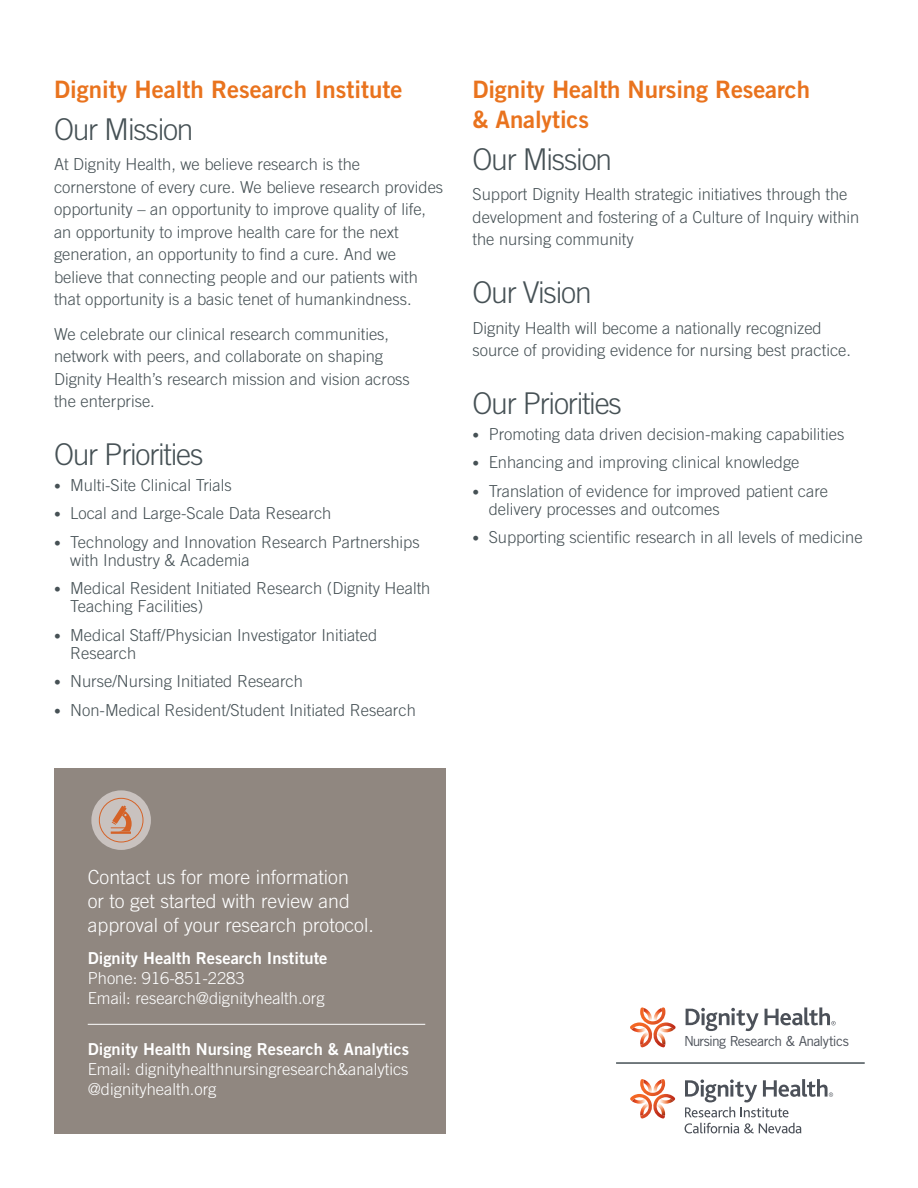
<style>
.page{position:relative;width:918px;height:1188px;background:#fff}
.page>*{position:absolute;margin:0;border:0;box-sizing:border-box;transform-origin:0 0}
.t1{font:300 30px "Trade Gothic LT Std";letter-spacing:-.04em;color:#465155}
.t2{font:24px/30px "Trade Gothic LT Std Bd 2";letter-spacing:-.005em;color:#e9731e}
.t3{font:300 19.5px/24px "Trade Gothic LT Std";color:#fff}
.t4{font:300 16.5px/22.5px "Trade Gothic LT Std";color:#465155}
.t5{font:300 16.5px/19.8px "Trade Gothic LT Std";color:#fff}
.t6{font:16.5px "Trade Gothic LT Std Bd 2";color:#fff}
.t7{font:13.95px "Trade Gothic LT Pro";letter-spacing:-.05em;color:#4c5159}
.s1{font-size:13.5px}
</style>
<div class="page">
<div style="left:54px;top:769px;width:392px;height:365px;background:#908780"></div>
<hr style="left:88px;top:1024px;width:337px;height:1px;background:#fff">
<div style="left:91px;top:791px;width:60px;height:59px;background:#c9c2bf;border-radius:50%"></div>
<div style="left:99px;top:798px;width:44px;height:44px;border:1px solid #d56227;border-radius:50%"></div>
<hr style="left:111px;top:832px;width:20px;height:2px;background:#d56227">
<svg style="left:111px;top:805px;width:21px;height:27px"></svg>
<svg style="left:630px;top:1079px;width:45px;height:40px"></svg>
<svg style="left:685px;top:1123px;width:116px;height:10px"></svg>
<svg style="left:685px;top:1079px;width:148px;height:38px"></svg>
<hr style="left:616px;top:1062px;width:249px;height:2px;background:#465155">
<svg style="left:630px;top:1007px;width:46px;height:41px"></svg>
<img style="left:658px;top:1030px;width:16px;height:2px">
<img style="left:658px;top:1027px;width:16px;height:3px">
<svg style="left:686px;top:1008px;width:73px;height:23px"></svg>
<svg style="left:765px;top:1007px;width:71px;height:18px"></svg>
<h2 class="t2" style="left:54px;top:74px;width:350px">Dignity Health Research Institute</h2>
<h1 class="t1" style="left:54px;top:111px;width:141px">Our Mission</h1>
<p class="t4" style="left:54px;top:153px;width:391px">At Dignity Health, we believe research is the cornerstone of every cure. We believe research provides opportunity – an opportunity to improve quality of life, an opportunity to improve health care for the next generation, an opportunity to find a cure. And we believe that connecting people and our patients with that opportunity is a basic tenet of humankindness.</p>
<p class="t4" style="left:54px;top:323px;width:357px">We celebrate our clinical research communities, network with peers, and collaborate on shaping Dignity Health’s research mission and vision across the enterprise.</p>
<h1 class="t1" style="left:54px;top:436px;width:151px">Our Priorities</h1>
<p class="t4" style="left:54px;top:474px;width:179px"><span class="s1">•</span> Multi-Site Clinical Trials</p>
<p class="t4" style="left:54px;top:502px;width:279px"><span class="s1">•</span> Local and Large-Scale Data Research</p>
<p class="t4" style="left:70px;top:533px;width:351px;line-height:17.9px;text-indent:-16px"><span class="s1">•</span> Technology and Innovation Research Partnerships with Industry &amp; Academia</p>
<p class="t4" style="left:70px;top:579px;width:362px;line-height:17.9px;text-indent:-16px"><span class="s1">•</span> Medical Resident Initiated Research (Dignity Health<br>Teaching Facilities)</p>
<p class="t4" style="left:70px;top:626px;width:309px;line-height:17.9px;text-indent:-16px"><span class="s1">•</span> Medical Staff/Physician Investigator Initiated<br>Research</p>
<p class="t4" style="left:54px;top:670px;width:251px"><span class="s1">•</span> Nurse/Nursing Initiated Research</p>
<p class="t4" style="left:54px;top:699px;width:363px"><span class="s1">•</span> Non-Medical Resident/Student Initiated Research</p>
<h2 class="t2" style="left:472px;top:74px;width:339px">Dignity Health Nursing Research &amp; Analytics</h2>
<h1 class="t1" style="left:472px;top:141px;width:141px">Our Mission</h1>
<p class="t4" style="left:472px;top:183px;width:388px">Support Dignity Health strategic initiatives through the development and fostering of a Culture of Inquiry within the nursing community</p>
<h1 class="t1" style="left:472px;top:274px;width:121px">Our Vision</h1>
<p class="t4" style="left:472px;top:316px;width:380px">Dignity Health will become a nationally recognized source of providing evidence for nursing best practice.</p>
<h1 class="t1" style="left:472px;top:385px;width:151px">Our Priorities</h1>
<p class="t4" style="left:472px;top:422px;width:373px"><span class="s1">•</span> Promoting data driven decision-making capabilities</p>
<p class="t4" style="left:472px;top:451px;width:329px"><span class="s1">•</span> Enhancing and improving clinical knowledge</p>
<p class="t4" style="left:489px;top:482px;width:341px;line-height:17.9px;text-indent:-16px"><span class="s1">•</span> Translation of evidence for improved patient care delivery processes and outcomes</p>
<p class="t4" style="left:472px;top:526px;width:392px"><span class="s1">•</span> Supporting scientific research in all levels of medicine</p>
<p class="t3" style="left:88px;top:865px;width:288px">Contact us for more information<br>or to get started with review and approval of your research protocol.</p>
<p class="t6" style="left:88px;top:948px;width:241px">Dignity Health Research Institute</p>
<p class="t5" style="left:88px;top:968px;width:238px">Phone: 916-851-2283<br>Email: research@dignityhealth.org</p>
<p class="t6" style="left:88px;top:1039px;width:323px">Dignity Health Nursing Research &amp; Analytics</p>
<p class="t5" style="left:88px;top:1059px;width:322px">Email: dignityhealthnursingresearch&amp;analytics @dignityhealth.org</p>
<p class="t7" style="left:684px;top:1033px;width:166px">Nursing Research &amp; Analytics</p>
</div>
